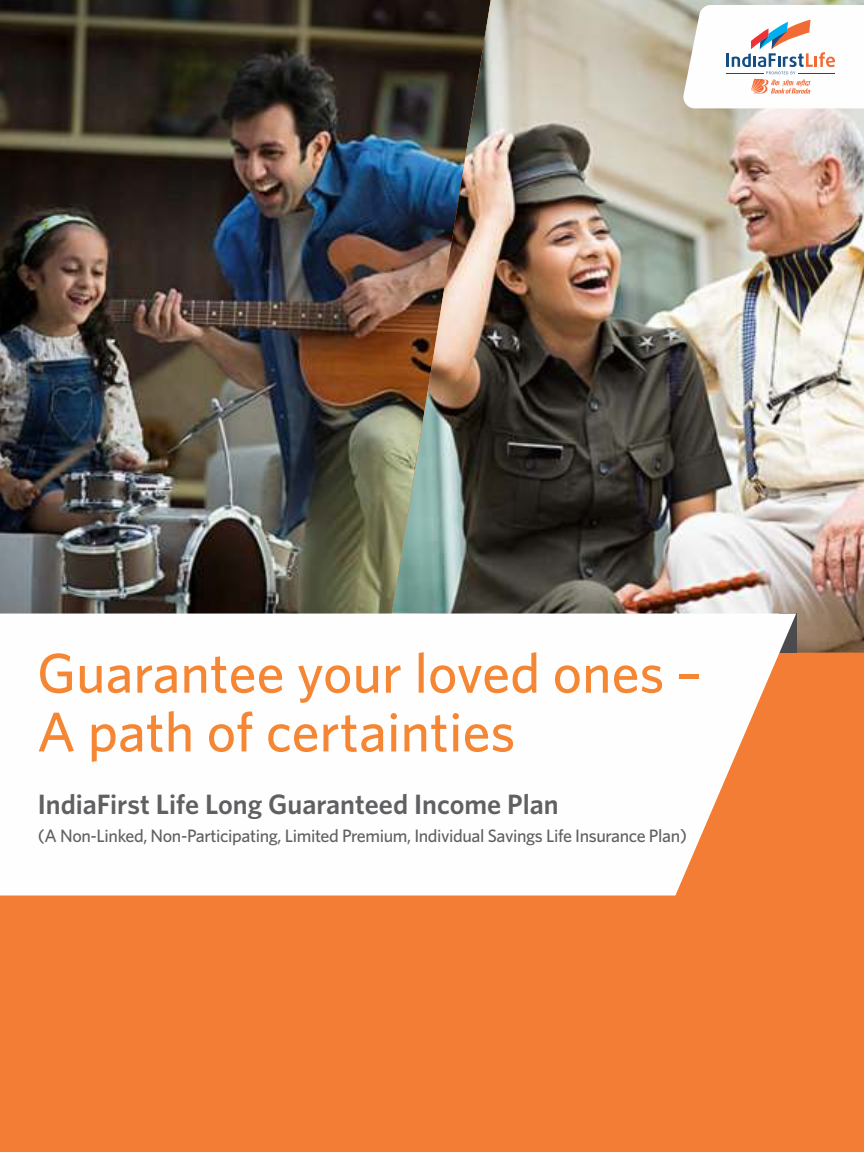
<style>
.page{position:relative;width:864px;height:1152px;background:#f47d35}
.page>*{position:absolute;margin:0;border:0;box-sizing:border-box;transform-origin:0 0}
.t1{font:500 56px/58.8px "Whitney";color:#f58634}
.t2{font:600 28px "Whitney";color:#606062}
.t3{font:500 18px "Whitney";letter-spacing:-.02em;color:#606062}
</style>
<div class="page">
<img style="left:0;top:0;width:386px;height:614px">
<img style="left:386px;top:0;width:478px;height:653px">
<svg style="left:0;top:614px;width:796px;height:282px;background:#fdf4ee"></svg>
<svg style="left:682px;top:5px;width:182px;height:103px;background:#eee9e8"></svg>
<h1 class="t1" style="left:37px;top:648px;width:667px">Guarantee your loved ones –<br>A path of certainties</h1>
<h2 class="t2" style="left:38px;top:793px;width:523px">IndiaFirst Life Long Guaranteed Income Plan</h2>
<p class="t3" style="left:38px;top:829px;width:651px">(A Non-Linked, Non-Participating, Limited Premium, Individual Savings Life Insurance Plan)</p>
</div>
